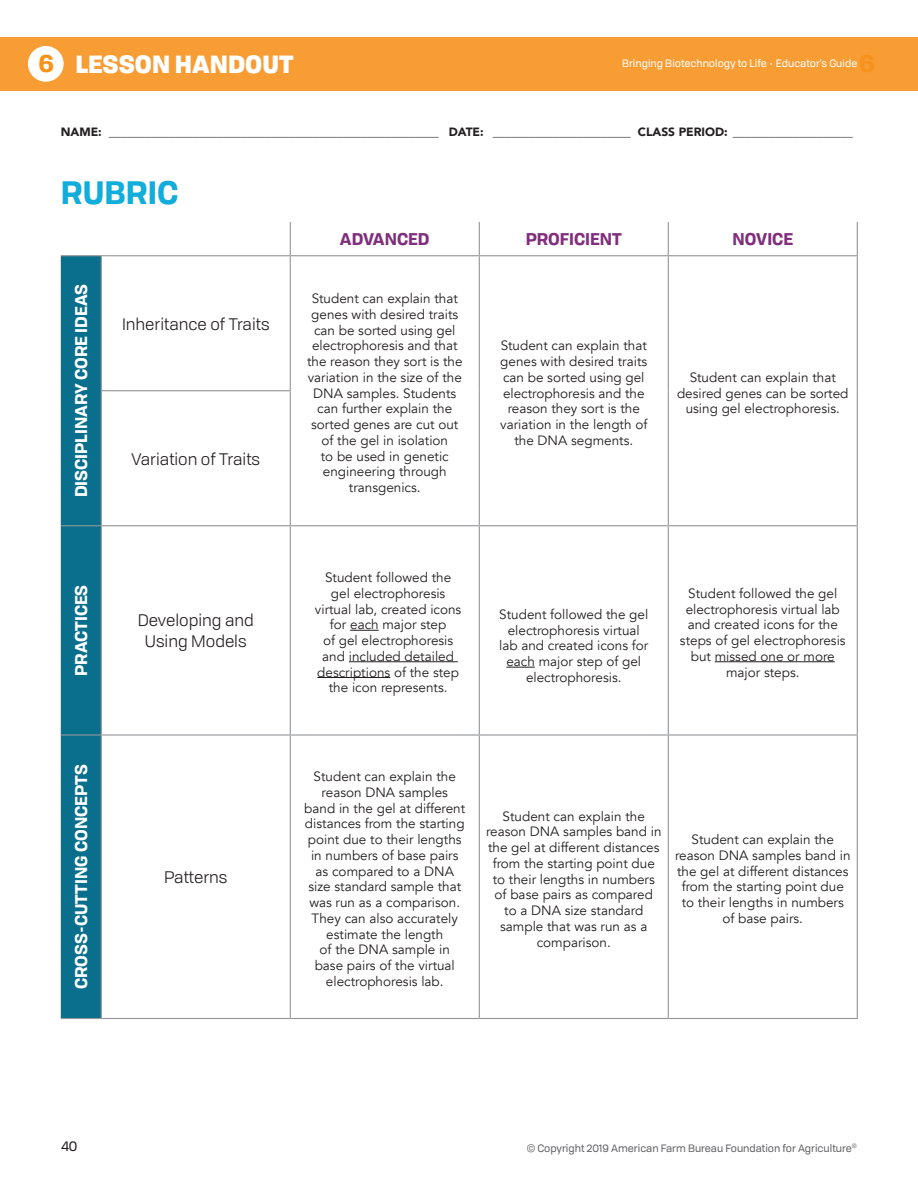
<style>
.page{position:relative;width:918px;height:1188px;background:#fff}
.page>*{position:absolute;margin:0;border:0;box-sizing:border-box;transform-origin:0 0}
.Lesson_Handout_Heade{font:700 31.5px "Tofino Personal";color:#13addb}
.t1{font:900 24px "Tofino Personal";color:#fff}
.text_-_large{font:700 24px "Tofino Personal";color:#f7931d}
.text_-_medium{font:16.5px/21px "Tofino Personal";color:#231f20;text-align:center}
.text_-_medium-2{font:700 16.5px "Tofino Personal";color:#fff}
.text_-_medium-3{font:700 16.5px "Tofino Personal";color:#802f7c}
.text_-_small{font:13.5px/15.8px "Avenir";color:#231f20;text-align:center}
.t2{font:13.5px "Tofino Personal";color:#231f20}
.t3{font:900 12px "Avenir";color:#231f20}
.t4{font:10.5px "Tofino Personal";color:#636366}
.t5{font:10.5px "Tofino Personal";color:#fff}
</style>
<div class="page">
<div style="left:0;top:37px;width:918px;height:54px;background:#f89d33"></div>
<div style="left:28px;top:46px;width:36px;height:36px;background:#fff;border-radius:50%"></div>
<div style="left:61px;top:256px;width:40px;height:762px;background:#0a6f8d"></div>
<hr style="left:61px;top:255px;width:40px;height:1px;background:#939598">
<hr style="left:61px;top:525px;width:40px;height:1px;background:#939598">
<hr style="left:61px;top:734px;width:40px;height:2px;background:#939598">
<hr style="left:61px;top:1018px;width:40px;height:1px;background:#939598">
<hr style="left:290px;top:222px;width:1px;height:33px;background:#939598">
<hr style="left:479px;top:222px;width:1px;height:33px;background:#939598">
<hr style="left:668px;top:222px;width:1px;height:33px;background:#939598">
<hr style="left:857px;top:222px;width:1px;height:33px;background:#939598">
<hr style="left:101px;top:255px;width:189px;height:1px;background:#939598">
<hr style="left:101px;top:256px;width:1px;height:134px;background:#939598">
<hr style="left:290px;top:255px;width:189px;height:1px;background:#939598">
<hr style="left:290px;top:256px;width:1px;height:134px;background:#939598">
<hr style="left:479px;top:255px;width:189px;height:1px;background:#939598">
<hr style="left:479px;top:256px;width:1px;height:135px;background:#939598">
<hr style="left:668px;top:255px;width:190px;height:1px;background:#939598">
<hr style="left:668px;top:256px;width:1px;height:135px;background:#939598">
<hr style="left:857px;top:256px;width:1px;height:135px;background:#939598">
<hr style="left:479px;top:391px;width:1px;height:134px;background:#939598">
<hr style="left:668px;top:391px;width:1px;height:134px;background:#939598">
<hr style="left:857px;top:391px;width:1px;height:134px;background:#939598">
<hr style="left:101px;top:390px;width:190px;height:1px;background:#939598">
<hr style="left:101px;top:391px;width:1px;height:134px;background:#939598">
<hr style="left:290px;top:391px;width:1px;height:134px;background:#939598">
<hr style="left:101px;top:525px;width:189px;height:1px;background:#939598">
<hr style="left:101px;top:526px;width:1px;height:208px;background:#939598">
<hr style="left:290px;top:525px;width:189px;height:1px;background:#939598">
<hr style="left:290px;top:526px;width:1px;height:208px;background:#939598">
<hr style="left:479px;top:525px;width:189px;height:1px;background:#939598">
<hr style="left:479px;top:526px;width:1px;height:208px;background:#939598">
<hr style="left:668px;top:525px;width:190px;height:1px;background:#939598">
<hr style="left:668px;top:526px;width:1px;height:208px;background:#939598">
<hr style="left:857px;top:526px;width:1px;height:208px;background:#939598">
<hr style="left:101px;top:734px;width:189px;height:2px;background:#939598">
<hr style="left:101px;top:736px;width:1px;height:282px;background:#939598">
<hr style="left:290px;top:734px;width:189px;height:2px;background:#939598">
<hr style="left:290px;top:736px;width:1px;height:282px;background:#939598">
<hr style="left:479px;top:734px;width:189px;height:2px;background:#939598">
<hr style="left:479px;top:736px;width:1px;height:282px;background:#939598">
<hr style="left:668px;top:734px;width:190px;height:2px;background:#939598">
<hr style="left:668px;top:736px;width:1px;height:282px;background:#939598">
<hr style="left:857px;top:736px;width:1px;height:282px;background:#939598">
<hr style="left:101px;top:1018px;width:189px;height:1px;background:#939598">
<hr style="left:290px;top:1018px;width:189px;height:1px;background:#939598">
<hr style="left:479px;top:1018px;width:189px;height:1px;background:#939598">
<hr style="left:668px;top:1018px;width:190px;height:1px;background:#939598">
<svg style="left:350px;top:630px;width:29px;height:1px"></svg>
<hr style="left:349px;top:661px;width:109px;height:1px;background:#231f20">
<hr style="left:317px;top:677px;width:73px;height:1px;background:#231f20">
<svg style="left:506px;top:667px;width:29px;height:1px"></svg>
<hr style="left:715px;top:661px;width:120px;height:1px;background:#231f20">
<p class="text_-_large" style="left:39px;top:43px;width:17px">6</p>
<p class="text_-_large" style="left:859px;top:43px;width:17px">6</p>
<h2 class="t1" style="left:76px;top:44px;width:219px">LESSON HANDOUT</h2>
<p class="t5" style="left:622px;top:56px;width:237px">Bringing Biotechnology to Life • Educator’s Guide</p>
<p class="t3" style="left:61px;top:122px;width:793px">NAME: _______________________________________________________ DATE: _______________________ CLASS PERIOD: ____________________</p>
<p class="Lesson_Handout_Heade" style="left:61px;top:167px;width:119px">RUBRIC</p>
<p class="text_-_medium-2" style="left:68px;top:497px;width:215px;rotate:-90deg">DISCIPLINARY CORE IDEAS</p>
<p class="text_-_medium-2" style="left:68px;top:676px;width:93px;rotate:-90deg">PRACTICES</p>
<p class="text_-_medium" style="left:122px;top:312px;width:149px">Inheritance of Traits</p>
<p class="text_-_medium" style="left:132px;top:447px;width:130px">Variation of Traits</p>
<p class="text_-_medium" style="left:138px;top:609px;width:118px">Developing and<br>Using Models</p>
<p class="text_-_medium-2" style="left:68px;top:989px;width:226px;rotate:-90deg">CROSS-CUTTING CONCEPTS</p>
<p class="text_-_medium" style="left:164px;top:866px;width:65px">Patterns</p>
<p class="text_-_medium-3" style="left:340px;top:226px;width:91px">ADVANCED</p>
<p class="text_-_medium-3" style="left:526px;top:226px;width:98px">PROFICIENT</p>
<p class="text_-_medium-3" style="left:732px;top:226px;width:62px">NOVICE</p>
<p class="text_-_small" style="left:307px;top:291px;width:157px">Student can explain that genes with desired traits can be sorted using gel electrophoresis and that the reason they sort is the variation in the size of the<br>DNA samples. Students can further explain the sorted genes are cut out of the gel in isolation<br>to be used in genetic engineering through transgenics.</p>
<p class="text_-_small" style="left:500px;top:338px;width:149px">Student can explain that genes with desired traits can be sorted using gel electrophoresis and the reason they sort is the variation in the length of the DNA segments.</p>
<p class="text_-_small" style="left:677px;top:369px;width:173px">Student can explain that desired genes can be sorted using gel electrophoresis.</p>
<p class="text_-_small" style="left:315px;top:570px;width:148px">Student followed the gel electrophoresis virtual lab, created icons for each major step<br>of gel electrophoresis and included detailed descriptions of the step the icon represents.</p>
<p class="text_-_small" style="left:499px;top:607px;width:151px">Student followed the gel electrophoresis virtual lab and created icons for each major step of gel electrophoresis.</p>
<p class="text_-_small" style="left:680px;top:585px;width:167px">Student followed the gel electrophoresis virtual lab and created icons for the steps of gel electrophoresis but missed one or more major steps.</p>
<p class="text_-_small" style="left:304px;top:769px;width:162px">Student can explain the reason DNA samples<br>band in the gel at different distances from the starting point due to their lengths in numbers of base pairs as compared to a DNA size standard sample that was run as a comparison.<br>They can also accurately estimate the length<br>of the DNA sample in base pairs of the virtual electrophoresis lab.</p>
<p class="text_-_small" style="left:486px;top:808px;width:177px">Student can explain the reason DNA samples band in the gel at different distances from the starting point due to their lengths in numbers of base pairs as compared<br>to a DNA size standard sample that was run as a comparison.</p>
<p class="text_-_small" style="left:675px;top:832px;width:177px">Student can explain the reason DNA samples band in the gel at different distances from the starting point due to their lengths in numbers of base pairs.</p>
<p class="t2" style="left:61px;top:1136px;width:18px">40</p>
<p class="t4" style="left:527px;top:1140px;width:332px">© Copyright 2019 American Farm Bureau Foundation for Agriculture<sup>®</sup></p>
</div>
